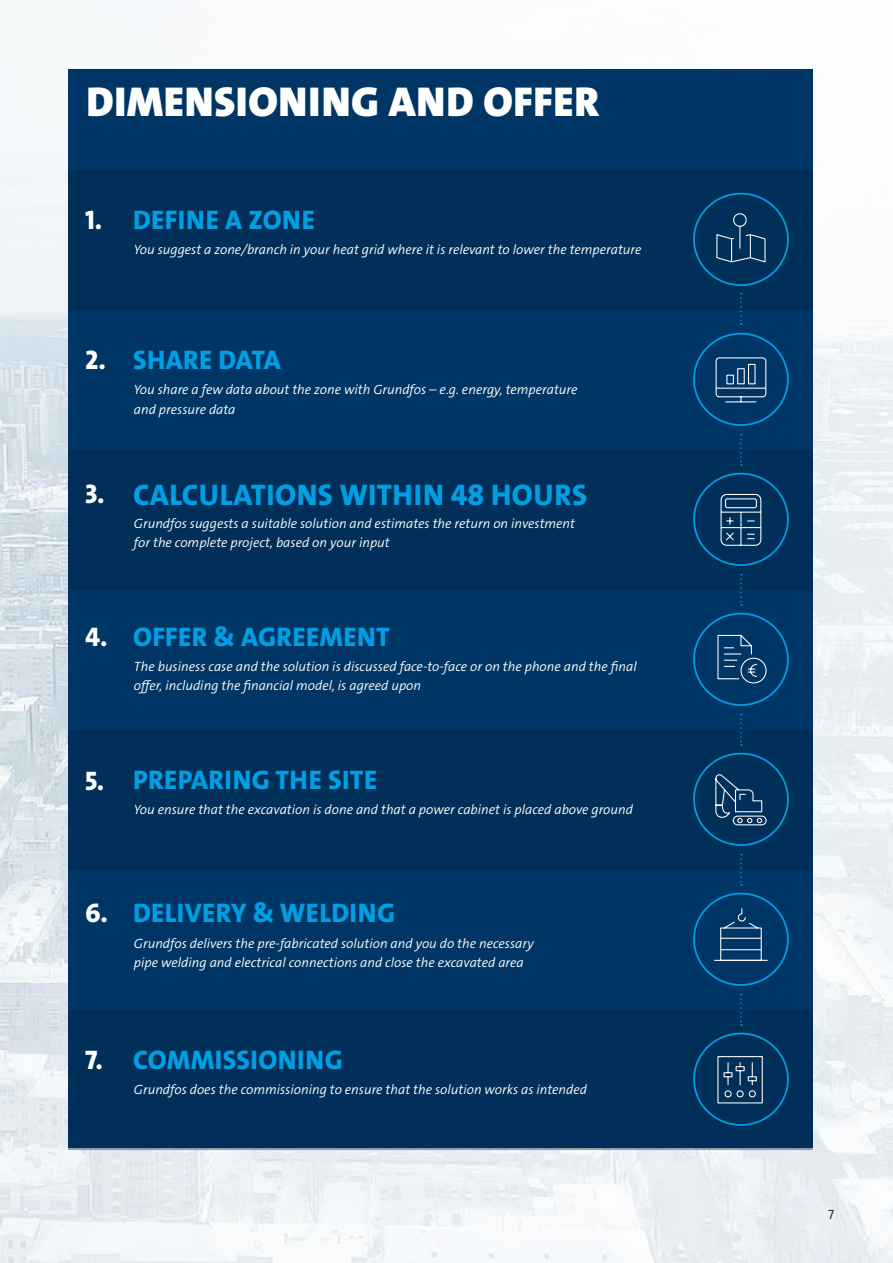
<style>
.page{position:relative;width:893px;height:1263px;background:#fff}
.page>*{position:absolute;margin:0;border:0;box-sizing:border-box;transform-origin:0 0}
.t1{font:42px "Grundfos The Sans V2 OT 9 BL";letter-spacing:.015em;color:#fff}
.t2{font:30px "Grundfos The Sans V2 OT 8 XB";letter-spacing:.015em;color:#009ee3}
.t3{font:27px "Grundfos The Sans V2 OT 8 XB";letter-spacing:.015em;color:#009ee3}
.t4{font:27px "Grundfos The Sans V2 OT 8 XB";color:#fff}
.t5{font:13.5px/19.5px "Grundfos The Sans V2 OT 4 SL Italic";color:#fff}
.t6{font:13.5px "Grundfos The Sans V2 OT 4 SL";color:#1a1a18}
.s1{color:#fff}
</style>
<div class="page">
<img style="left:0;top:69px;width:893px;height:1194px">
<div style="left:68px;top:69px;width:744px;height:1079px;background:#003665"></div>
<div style="left:68px;top:170px;width:744px;height:140px;background:#003059"></div>
<div style="left:68px;top:450px;width:744px;height:140px;background:#003059"></div>
<div style="left:68px;top:730px;width:744px;height:140px;background:#003059"></div>
<div style="left:68px;top:1010px;width:744px;height:140px;background:#003059"></div>
<div style="left:693px;top:193px;width:96px;height:93px;border:2px solid #009ee3;border-radius:50%"></div>
<div style="left:693px;top:333px;width:96px;height:93px;border:2px solid #009ee3;border-radius:50%"></div>
<div style="left:693px;top:473px;width:96px;height:93px;border:2px solid #009ee3;border-radius:50%"></div>
<div style="left:693px;top:613px;width:96px;height:93px;border:2px solid #009ee3;border-radius:50%"></div>
<div style="left:693px;top:753px;width:96px;height:93px;border:2px solid #009ee3;border-radius:50%"></div>
<div style="left:693px;top:893px;width:96px;height:93px;border:2px solid #009ee3;border-radius:50%"></div>
<div style="left:693px;top:1033px;width:96px;height:93px;border:2px solid #009ee3;border-radius:50%"></div>
<svg style="left:740px;top:434px;width:2px;height:32px"></svg>
<svg style="left:740px;top:574px;width:2px;height:32px"></svg>
<svg style="left:740px;top:714px;width:2px;height:32px"></svg>
<svg style="left:740px;top:854px;width:2px;height:32px"></svg>
<svg style="left:740px;top:994px;width:2px;height:32px"></svg>
<svg style="left:740px;top:293px;width:2px;height:32px"></svg>
<svg style="left:716px;top:213px;width:50px;height:50px"></svg>
<svg style="left:715px;top:357px;width:52px;height:46px"></svg>
<svg style="left:720px;top:493px;width:42px;height:53px"></svg>
<div style="left:740px;top:658px;width:27px;height:25px;border:1px solid #fff;border-radius:50%"></div>
<svg style="left:717px;top:634px;width:41px;height:46px"></svg>
<svg style="left:715px;top:774px;width:52px;height:52px"></svg>
<svg style="left:714px;top:908px;width:54px;height:53px"></svg>
<svg style="left:717px;top:1056px;width:46px;height:48px"></svg>
<h1 class="t1" style="left:86px;top:75px;width:514px">DIMENSIONING AND OFFER</h1>
<h3 class="t3" style="left:85px;top:202px;width:231px"><span class="s1">1.</span> DEFINE A ZONE</h3>
<p class="t5" style="left:134px;top:240px;width:509px">You suggest a zone/branch in your heat grid where it is relevant to lower the temperature</p>
<h3 class="t4" style="left:85px;top:342px;width:22px">2.</h3>
<h3 class="t3" style="left:133px;top:342px;width:149px">SHARE DATA</h3>
<p class="t5" style="left:134px;top:380px;width:445px">You share a few data about the zone with Grundfos – e.g. energy, temperature and pressure data</p>
<h3 class="t4" style="left:85px;top:476px;width:21px">3.</h3>
<h2 class="t2" style="left:133px;top:475px;width:455px">CALCULATIONS WITHIN 48 HOURS</h2>
<p class="t5" style="left:134px;top:513px;width:443px">Grundfos suggests a suitable solution and estimates the return on investment for the complete project, based on your input</p>
<h3 class="t4" style="left:85px;top:619px;width:24px">4.</h3>
<h3 class="t3" style="left:133px;top:619px;width:258px">OFFER &amp; AGREEMENT</h3>
<p class="t5" style="left:134px;top:657px;width:504px">The business case and the solution is discussed face-to-face or on the phone and the final offer, including the financial model, is agreed upon</p>
<h3 class="t4" style="left:85px;top:763px;width:21px">5.</h3>
<h3 class="t3" style="left:133px;top:762px;width:246px">PREPARING THE SITE</h3>
<p class="t5" style="left:134px;top:800px;width:500px">You ensure that the excavation is done and that a power cabinet is placed above ground</p>
<h3 class="t4" style="left:85px;top:896px;width:24px">6.</h3>
<h3 class="t3" style="left:133px;top:896px;width:263px">DELIVERY &amp; WELDING</h3>
<p class="t5" style="left:134px;top:933px;width:401px">Grundfos delivers the pre-fabricated solution and you do the necessary pipe welding and electrical connections and close the excavated area</p>
<h3 class="t4" style="left:85px;top:1042px;width:19px">7.</h3>
<h3 class="t3" style="left:133px;top:1042px;width:211px">COMMISSIONING</h3>
<p class="t5" style="left:134px;top:1080px;width:455px">Grundfos does the commissioning to ensure that the solution works as intended</p>
<p class="t6" style="left:828px;top:1205px;width:8px">7</p>
</div>
